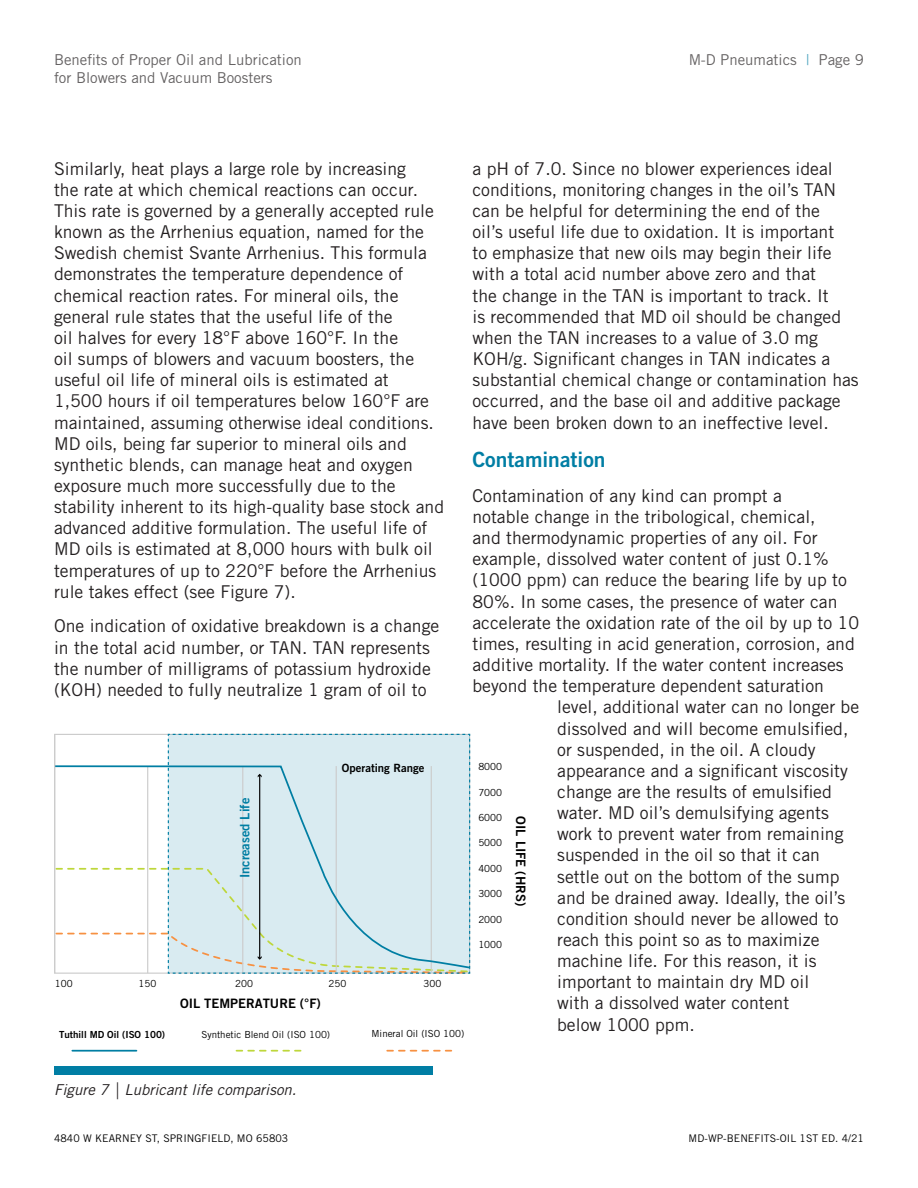
<style>
.page{position:relative;width:918px;height:1188px;background:#fff}
.page>*{position:absolute;margin:0;border:0;box-sizing:border-box;transform-origin:0 0}
.t1{font:21px "Trade Gothic LT Std Bd 2";color:#007ea4}
.t2{font:17.7px/21.1px "Trade Gothic LT Std";color:#231f20}
.t3{font:15px "Trade Gothic LT Std";color:#231f20}
.t4{font:italic 15px "Trade Gothic LT Std";color:#231f20}
.t5{font:13.05px "Trade Gothic LT Bold Two";color:#000}
.t6{font:13.05px "Trade Gothic LT Bold Two";color:#007ea3}
.t7{font:11.4px "Trade Gothic LT Bold Two";color:#000}
.t8{font:10.5px "Trade Gothic LT Std";letter-spacing:.005em;color:#000}
.t9{font:9.75px "Trade Gothic LT";color:#000}
.t10{font:9.75px "Trade Gothic LT Bold Two";color:#000}
.s1{color:#007ea4}
</style>
<div class="page">
<hr style="left:72px;top:1050px;width:64px;height:2px;background:#007ea3">
<svg style="left:236px;top:1050px;width:65px;height:2px"></svg>
<svg style="left:387px;top:1050px;width:64px;height:2px"></svg>
<svg style="left:55px;top:733px;width:416px;height:241px"></svg>
<hr style="left:54px;top:734px;width:1px;height:239px;background:#ccc">
<div style="left:54px;top:1066px;width:379px;height:8px;background:#007ea4"></div>
<p class="t3" style="left:54px;top:50px;width:249px">Benefits of Proper Oil and Lubrication</p>
<p class="t3" style="left:688px;top:50px;width:177px">M-D Pneumatics <span class="s1">|</span> Page 9</p>
<p class="t3" style="left:54px;top:68px;width:220px">for Blowers and Vacuum Boosters</p>
<p class="t2" style="left:54px;top:158px;width:392px">Similarly, heat plays a large role by increasing<br>the rate at which chemical reactions can occur.<br>This rate is governed by a generally accepted rule known as the Arrhenius equation, named for the Swedish chemist Svante Arrhenius. This formula demonstrates the temperature dependence of chemical reaction rates. For mineral oils, the general rule states that the useful life of the<br>oil halves for every 18°F above 160°F. In the<br>oil sumps of blowers and vacuum boosters, the useful oil life of mineral oils is estimated at<br>1,500 hours if oil temperatures below 160°F are maintained, assuming otherwise ideal conditions.<br>MD oils, being far superior to mineral oils and synthetic blends, can manage heat and oxygen exposure much more successfully due to the stability inherent to its high-quality base stock and advanced additive formulation. The useful life of MD oils is estimated at 8,000 hours with bulk oil temperatures of up to 220°F before the Arrhenius rule takes effect (see Figure 7).</p>
<p class="t2" style="left:54px;top:615px;width:387px">One indication of oxidative breakdown is a change in the total acid number, or TAN. TAN represents the number of milligrams of potassium hydroxide (KOH) needed to fully neutralize 1 gram of oil to</p>
<p class="t6" style="left:237px;top:878px;width:82px;rotate:-90deg">Increased Life</p>
<p class="t7" style="left:342px;top:761px;width:84px">Operating Range</p>
<p class="t9" style="left:55px;top:978px;width:19px">100</p>
<p class="t9" style="left:139px;top:978px;width:19px">150</p>
<p class="t9" style="left:235px;top:978px;width:19px">200</p>
<p class="t9" style="left:329px;top:978px;width:19px">250</p>
<p class="t9" style="left:424px;top:978px;width:19px">300</p>
<p class="t5" style="left:180px;top:995px;width:142px">OIL TEMPERATURE (°F)</p>
<p class="t10" style="left:59px;top:1029px;width:108px">Tuthill MD Oil (ISO 100)</p>
<p class="t9" style="left:201px;top:1029px;width:130px">Synthetic Blend Oil (ISO 100)</p>
<p class="t9" style="left:372px;top:1028px;width:94px">Mineral Oil (ISO 100)</p>
<p class="t2" style="left:473px;top:158px;width:388px">a pH of 7.0. Since no blower experiences ideal conditions, monitoring changes in the oil’s TAN can be helpful for determining the end of the<br>oil’s useful life due to oxidation. It is important<br>to emphasize that new oils may begin their life with a total acid number above zero and that<br>the change in the TAN is important to track. It<br>is recommended that MD oil should be changed when the TAN increases to a value of 3.0 mg KOH/g. Significant changes in TAN indicates a substantial chemical change or contamination has occurred, and the base oil and additive package have been broken down to an ineffective level.</p>
<p class="t1" style="left:472px;top:447px;width:135px">Contamination</p>
<p class="t2" style="left:472px;top:485px;width:311px">Contamination of any kind can prompt a</p>
<p class="t2" style="left:472px;top:506px;width:345px">notable change in the tribological, chemical,</p>
<p class="t2" style="left:472px;top:527px;width:347px">and thermodynamic properties of any oil. For</p>
<p class="t2" style="left:472px;top:548px;width:358px">example, dissolved water content of just 0.1%</p>
<p class="t2" style="left:472px;top:569px;width:376px">(1000 ppm) can reduce the bearing life by up to</p>
<p class="t2" style="left:472px;top:591px;width:367px">80%. In some cases, the presence of water can</p>
<p class="t2" style="left:472px;top:612px;width:388px">accelerate the oxidation rate of the oil by up to 10</p>
<p class="t2" style="left:472px;top:633px;width:384px">times, resulting in acid generation, corrosion, and</p>
<p class="t2" style="left:472px;top:654px;width:373px">additive mortality. If the water content increases</p>
<p class="t2" style="left:472px;top:675px;width:353px">beyond the temperature dependent saturation</p>
<p class="t2" style="left:557px;top:696px;width:304px">level, additional water can no longer be</p>
<p class="t2" style="left:557px;top:717px;width:293px">dissolved and will become emulsified,</p>
<p class="t2" style="left:557px;top:739px;width:260px">or suspended, in the oil. A cloudy</p>
<p class="t2" style="left:557px;top:760px;width:292px">appearance and a significant viscosity</p>
<p class="t2" style="left:557px;top:781px;width:276px">change are the results of emulsified</p>
<p class="t2" style="left:557px;top:802px;width:273px">water. MD oil’s demulsifying agents</p>
<p class="t2" style="left:557px;top:823px;width:288px">work to prevent water from remaining</p>
<p class="t2" style="left:557px;top:844px;width:264px">suspended in the oil so that it can</p>
<p class="t2" style="left:557px;top:865px;width:284px">settle out on the bottom of the sump</p>
<p class="t2" style="left:557px;top:887px;width:290px">and be drained away. Ideally, the oil’s</p>
<p class="t2" style="left:557px;top:908px;width:283px">condition should never be allowed to</p>
<p class="t2" style="left:557px;top:929px;width:264px">reach this point so as to maximize</p>
<p class="t2" style="left:557px;top:950px;width:261px">machine life. For this reason, it is</p>
<p class="t2" style="left:557px;top:971px;width:254px">important to maintain dry MD oil</p>
<p class="t2" style="left:557px;top:992px;width:234px">with a dissolved water content</p>
<p class="t2" style="left:557px;top:1014px;width:139px">below 1000 ppm.</p>
<p class="t9" style="left:478px;top:761px;width:25px">8000</p>
<p class="t9" style="left:478px;top:786px;width:25px">7000</p>
<p class="t9" style="left:478px;top:812px;width:25px">6000</p>
<p class="t5" style="left:529px;top:816px;width:91px;rotate:90deg">OIL LIFE (HRS)</p>
<p class="t9" style="left:478px;top:837px;width:25px">5000</p>
<p class="t9" style="left:478px;top:862px;width:25px">4000</p>
<p class="t9" style="left:478px;top:888px;width:25px">3000</p>
<p class="t9" style="left:478px;top:913px;width:25px">2000</p>
<p class="t9" style="left:478px;top:939px;width:25px">1000</p>
<p class="t4" style="left:54px;top:1081px;width:244px">Figure 7 | Lubricant life comparison.</p>
<p class="t8" style="left:54px;top:1132px;width:236px">4840 W KEARNEY ST, SPRINGFIELD, MO 65803</p>
<p class="t8" style="left:689px;top:1132px;width:177px">MD-WP-BENEFITS-OIL 1ST ED. 4/21</p>
</div>
